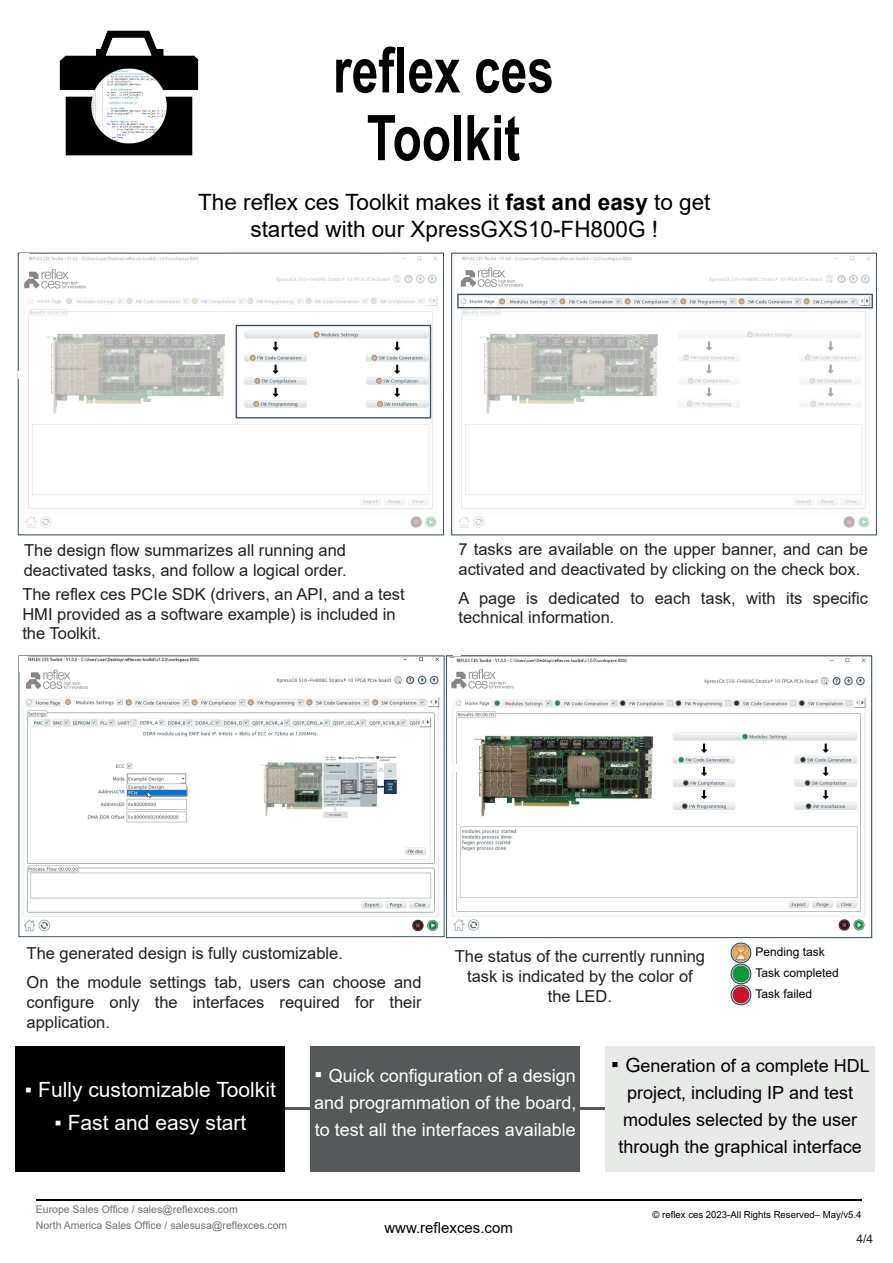
<style>
.page{position:relative;width:893px;height:1263px;background:#fff}
.page>*{position:absolute;margin:0;border:0;box-sizing:border-box;transform-origin:0 0}
.t1{font:700 63px/67.8px "Arial Narrow";color:#000001;text-align:center;scale:.93 1}
.t2{font:22.5px/27px "Arial";color:#000001;text-align:center}
.t3{font:21px "Arial";color:#fff}
.t4{font:18px/27px "Arial";color:#000001;text-align:center}
.t5{font:18px/27px "Arial";color:#fff;text-align:justify}
.t6{font:16.5px/19.8px "Arial";color:#231f20}
.t7{font:15px "Arial";color:#000001}
.t8{font:12px/21px "Arial";color:#000}
.t9{font:12px "Arial";color:#231f20}
.t10{font:10.5px "Arial";color:#6f7073}
.t11{font:9.6px "Arial";color:#000001}
.s1{font-weight:700}
.s2{font-size:22.5px}
.s3{font-size:19.5px}
</style>
<div class="page">
<hr style="left:136px;top:1107px;width:653px;height:3px;background:#55595a">
<div style="left:16px;top:1046px;width:269px;height:125px;background:#000001"></div>
<div style="left:605px;top:1046px;width:270px;height:125px;background:#e7e9e7"></div>
<div style="left:311px;top:1046px;width:269px;height:125px;background:#55595a"></div>
<img style="left:59px;top:30px;width:140px;height:126px">
<img style="left:731px;top:942px;width:20px;height:63px">
<img style="left:24px;top:256px;width:414px;height:272px">
<div style="left:18px;top:253px;width:426px;height:282px;border:1px solid #3a5363"></div>
<img style="left:457px;top:256px;width:416px;height:272px">
<div style="left:451px;top:253px;width:426px;height:282px;border:1px solid #3a5363"></div>
<img style="left:23px;top:657px;width:417px;height:275px">
<div style="left:19px;top:655px;width:425px;height:282px;border:1px solid #3a5363"></div>
<img style="left:449px;top:657px;width:417px;height:274px">
<div style="left:446px;top:655px;width:426px;height:283px;border:1px solid #3a5363"></div>
<div style="left:23px;top:271px;width:65px;height:15px;background:#fff"></div>
<svg style="left:24px;top:269px;width:62px;height:19px"></svg>
<svg style="left:459px;top:269px;width:65px;height:16px"></svg>
<svg style="left:461px;top:267px;width:62px;height:20px"></svg>
<div style="left:454px;top:255px;width:8px;height:7px;background:#fffefd"></div>
<div style="left:25px;top:672px;width:64px;height:15px;background:#fff"></div>
<svg style="left:26px;top:669px;width:62px;height:20px"></svg>
<div style="left:19px;top:371px;width:7px;height:8px;background:#fffefd"></div>
<div style="left:453px;top:672px;width:65px;height:15px;background:#fff"></div>
<svg style="left:451px;top:669px;width:62px;height:19px"></svg>
<div style="left:447px;top:658px;width:9px;height:15px;background:#fff"></div>
<div style="left:453px;top:764px;width:7px;height:7px;background:#fffefd"></div>
<hr style="left:36px;top:1199px;width:826px;height:2px;background:#000001">
<div style="left:20px;top:657px;width:8px;height:15px;background:#fff"></div>
<div style="left:20px;top:254px;width:8px;height:15px;background:#fff"></div>
<h1 class="t1" style="left:333px;top:33px;width:239px">reflex ces<br>Toolkit</h1>
<h2 class="t2" style="left:198px;top:189px;width:514px">The reflex ces Toolkit makes it <span class="s1">fast and easy</span> to get started with our XpressGXS10-FH800G !</h2>
<p class="t6" style="left:24px;top:540px;width:324px">The design flow summarizes all running and deactivated tasks, and follow a logical order.</p>
<p class="t6" style="left:459px;top:539px;width:411px">7 tasks are available on the upper banner, and can be activated and deactivated by clicking on the check box.</p>
<p class="t6" style="left:459px;top:588px;width:411px">A page is dedicated to each task, with its specific technical information.</p>
<p class="t6" style="left:22px;top:584px;width:384px">The reflex ces PCIe SDK (drivers, an API, and a test<br>HMI provided as a software example) is included in the Toolkit.</p>
<p class="t6" style="left:27px;top:939px;width:396px;line-height:28.8px">The generated design is fully customizable.<br>On the module settings tab, users can choose and</p>
<p class="t6" style="left:27px;top:992px;width:396px">configure only the interfaces required for their application.</p>
<p class="t6" style="left:455px;top:946px;width:252px;text-align:center">The status of the currently running task is indicated by the color of the LED.</p>
<p class="t8" style="left:755px;top:942px;width:85px">Pending task<br>Task completed<br>Task failed</p>
<p class="t3" style="left:25px;top:1075px;width:252px">▪ Fully customizable Toolkit</p>
<p class="t3" style="left:55px;top:1108px;width:193px">▪ Fast and easy start</p>
<p class="t5" style="left:314px;top:1062px;width:264px"><span class="s2">▪</span> Quick configuration of a design and programmation of the board, to test all the interfaces available</p>
<p class="t4" style="left:611px;top:1052px;width:260px"><span class="s2">▪</span> <span class="s3">G</span>eneration of a complete HDL project, including IP and test modules selected by the user through the graphical interface</p>
<p class="t10" style="left:36px;top:1202px;width:203px">Europe Sales Office / sales@reflexces.com</p>
<p class="t10" style="left:36px;top:1218px;width:253px">North America Sales Office / salesusa@reflexces.com</p>
<p class="t7" style="left:384px;top:1217px;width:130px">www.reflexces.com</p>
<p class="t11" style="left:652px;top:1208px;width:211px">© reflex ces 2023-All Rights Reserved– May/v5.4</p>
<p class="t9" style="left:857px;top:1231px;width:18px">4/4</p>
</div>
